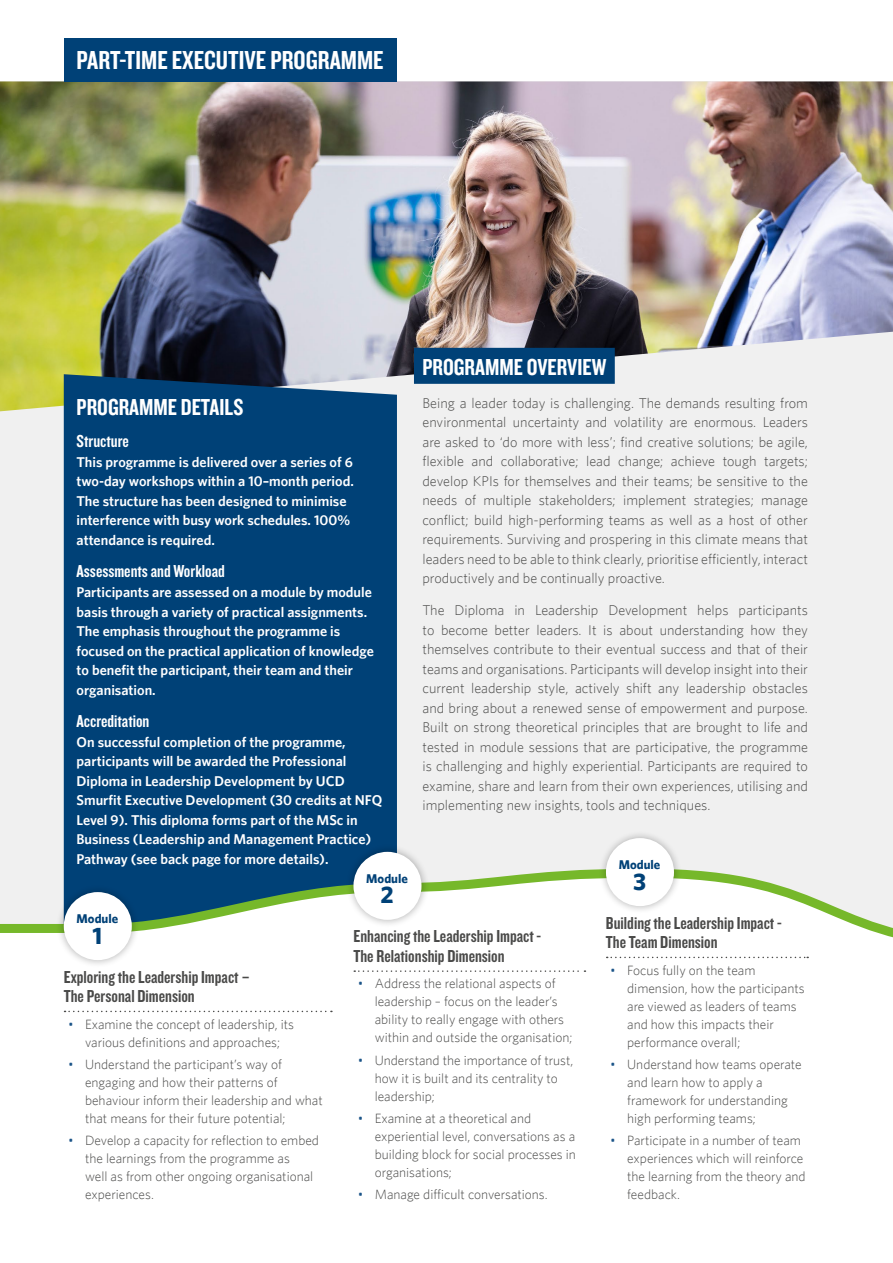
<style>
.page{position:relative;width:893px;height:1263px;background:#fff}
.page>*{position:absolute;margin:0;border:0;box-sizing:border-box;transform-origin:0 0}
.t1{font:27px "Knockout HTF49 Liteweight";color:#fff}
.Sub_heads{font:24px "Knockout HTF49 Liteweight";color:#fff}
.HEADS{font:700 24px "Whitney";color:#004177}
.HEADS-2{font:18px/19.4px "Knockout HTF49 Liteweight";color:#4a4a49}
.Sub_heads-2{font:18px "Knockout HTF49 Liteweight";color:#fff}
.Body{font:300 14.25px/19.5px "Whitney";color:#4a4a49;text-align:justify}
.Body-2{font:600 14.25px/19.5px "Whitney";color:#fff}
.t2{font:300 13.5px/18px "Whitney";color:#4a4a49}
.HEADS-3{font:700 12.75px "Whitney";color:#004177}
.s1{color:#1b5488}
</style>
<div class="page">
<div style="left:0;top:81px;width:893px;height:1019px;background:#f0f0f0"></div>
<img style="left:0;top:81px;width:893px;height:330px">
<div style="left:64px;top:374px;width:333px;height:490px;background:#004177"></div>
<div style="left:414px;top:348px;width:201px;height:36px;background:#004177"></div>
<svg style="left:0;top:864px;width:893px;height:236px"></svg>
<div style="left:56px;top:884px;width:84px;height:84px;background:#000;opacity:.3"></div>
<div style="left:64px;top:892px;width:68px;height:68px;background:#fff;border-radius:50%"></div>
<svg style="left:65px;top:1011px;width:267px;height:1px"></svg>
<div style="left:346px;top:844px;width:83px;height:84px;background:#000;opacity:.3"></div>
<div style="left:353px;top:852px;width:68px;height:68px;background:#fff;border-radius:50%"></div>
<svg style="left:354px;top:970px;width:231px;height:2px"></svg>
<div style="left:598px;top:830px;width:84px;height:84px;background:#000;opacity:.3"></div>
<div style="left:606px;top:838px;width:68px;height:68px;background:#fff;border-radius:50%"></div>
<svg style="left:607px;top:957px;width:201px;height:1px"></svg>
<div style="left:64px;top:38px;width:332px;height:43px;background:#004177"></div>
<p class="t1" style="left:77px;top:46px;width:309px">PART-TIME EXECUTIVE PROGRAMME</p>
<p class="Sub_heads" style="left:422px;top:355px;width:185px">PROGRAMME OVERVIEW</p>
<p class="Body" style="left:422px;top:393px;width:387px">Being a leader today is challenging. The demands resulting from environmental uncertainty and volatility are enormous. Leaders are asked to ‘do more with less’; find creative solutions; be agile, flexible and collaborative; lead change; achieve tough targets; develop KPIs for themselves and their teams; be sensitive to the needs of multiple stakeholders; implement strategies; manage conflict; build high-performing teams as well as a host of other requirements. Surviving and prospering in this climate means that leaders need to be able to think clearly, prioritise efficiently, interact productively and be continually proactive.</p>
<p class="Body" style="left:422px;top:600px;width:387px">The Diploma in Leadership Development helps participants to become better leaders. It is about understanding how they themselves contribute to their eventual success and that of their teams and organisations. Participants will develop insight into their current leadership style, actively shift any leadership obstacles and bring about a renewed sense of empowerment and purpose.<br>Built on strong theoretical principles that are brought to life and tested in module sessions that are participative, the programme is challenging and highly experiential. Participants are required to examine, share and learn from their own experiences, utilising and implementing new insights, tools and techniques.</p>
<p class="Sub_heads" style="left:77px;top:395px;width:168px">PROGRAMME DETAILS</p>
<p class="Sub_heads-2" style="left:77px;top:432px;width:54px">Structure</p>
<p class="Body-2" style="left:77px;top:452px;width:279px">This programme is delivered over a series of 6 two-day workshops within a 10–month period.<br>The structure has been designed to minimise interference with busy work schedules. 100% attendance is required.</p>
<p class="Sub_heads-2" style="left:77px;top:562px;width:150px">Assessments and Workload</p>
<p class="Body-2" style="left:77px;top:582px;width:299px">Participants are assessed on a module by module basis through a variety of practical assignments.<br>The emphasis throughout the programme is focused on the practical application of knowledge to benefit the participant, their team and their organisation.</p>
<p class="Sub_heads-2" style="left:77px;top:712px;width:74px">Accreditation</p>
<p class="Body-2" style="left:77px;top:731px;width:307px">On successful completion of the programme, participants will be awarded the Professional Diploma in Leadership Development by UCD Smurfit Executive Development (30 credits at NFQ Level 9). This diploma forms part of the MSc in Business (Leadership and Management Practice)<br>Pathway (see back page for more details).</p>
<p class="HEADS-3" style="left:619px;top:857px;width:43px">Module</p>
<p class="HEADS" style="left:633px;top:867px;width:15px">3</p>
<p class="HEADS-2" style="left:606px;top:913px;width:177px">Building the Leadership Impact -<br>The Team Dimension</p>
<p class="t2" style="left:627px;top:961px;width:179px;text-indent:-17px"><span class="s1">•</span> Focus fully on the team dimension, how the participants are viewed as leaders of teams and how this impacts their performance overall;</p>
<p class="t2" style="left:627px;top:1055px;width:176px;text-indent:-17px"><span class="s1">•</span> Understand how teams operate and learn how to apply a framework for understanding high performing teams;</p>
<p class="t2" style="left:627px;top:1131px;width:180px;text-indent:-17px"><span class="s1">•</span> Participate in a number of team experiences which will reinforce the learning from the theory and feedback.</p>
<p class="HEADS-3" style="left:366px;top:870px;width:43px">Module</p>
<p class="HEADS" style="left:380px;top:880px;width:15px">2</p>
<p class="HEADS-2" style="left:353px;top:927px;width:189px">Enhancing the Leadership Impact -<br>The Relationship Dimension</p>
<p class="t2" style="left:375px;top:974px;width:199px;text-indent:-17px"><span class="s1">•</span> Address the relational aspects of leadership – focus on the leader’s ability to really engage with others within and outside the organisation;</p>
<p class="t2" style="left:375px;top:1051px;width:200px;text-indent:-17px"><span class="s1">•</span> Understand the importance of trust, how it is built and its centrality to leadership;</p>
<p class="t2" style="left:375px;top:1109px;width:203px;text-indent:-17px"><span class="s1">•</span> Examine at a theoretical and experiential level, conversations as a building block for social processes in organisations;</p>
<p class="t2" style="left:358px;top:1185px;width:191px"><span class="s1">•</span> Manage difficult conversations.</p>
<p class="HEADS-3" style="left:77px;top:911px;width:43px">Module</p>
<p class="HEADS" style="left:93px;top:921px;width:11px">1</p>
<p class="HEADS-2" style="left:64px;top:967px;width:188px">Exploring the Leadership Impact –<br>The Personal Dimension</p>
<p class="t2" style="left:68px;top:1015px;width:227px;text-align:center"><span class="s1">•</span> Examine the concept of leadership, its various definitions and approaches;</p>
<p class="t2" style="left:85px;top:1055px;width:239px;text-indent:-17px"><span class="s1">•</span> Understand the participant’s way of engaging and how their patterns of behaviour inform their leadership and what that means for their future potential;</p>
<p class="t2" style="left:85px;top:1131px;width:236px;text-indent:-17px"><span class="s1">•</span> Develop a capacity for reflection to embed the learnings from the programme as<br>well as from other ongoing organisational experiences.</p>
</div>
